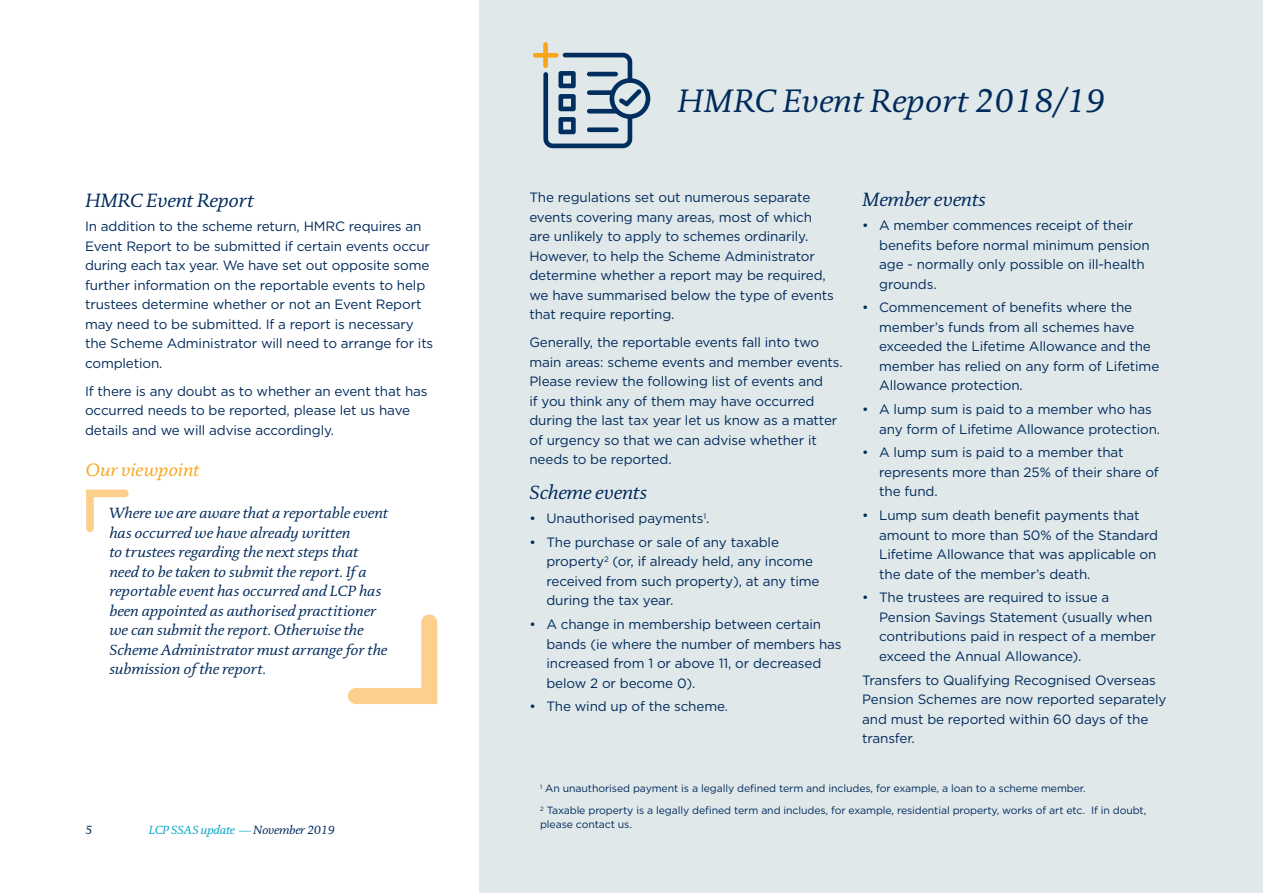
<style>
.page{position:relative;width:1263px;height:893px;background:#fff}
.page>*{position:absolute;margin:0;border:0;box-sizing:border-box;transform-origin:0 0}
.t1{font:italic 33px "DTL Documenta TOT";color:#002a5b}
.Subheader_italic{font:italic 19.5px "DTL Documenta TOT";letter-spacing:-.01em;color:#002a5b}
.t2{font:italic 18px "DTL Documenta TOT";color:#f9a51b}
.Viewpoint_text{font:italic 15px/19.5px "DTL Documenta TOT";color:#002a5b}
.Body_copy_black{font:13.5px/19.5px "Gotham";letter-spacing:-.01em;color:#002a5b}
.t3{font:italic 12px "DTL Documenta TOT";letter-spacing:-.02em;color:#00a4c8}
.t4{font:italic 12px "DTL Documenta TOT";color:#002a5b}
.Body_copy_black-2{font:10.5px/13.5px "Gotham";letter-spacing:-.01em;color:#002a5b}
.s1{color:#002a5b}
</style>
<div class="page">
<div style="left:479px;top:0;width:784px;height:893px;background:#e0e8ea"></div>
<svg style="left:533px;top:42px;width:117px;height:106px"></svg>
<svg style="left:348px;top:614px;width:89px;height:90px"></svg>
<svg style="left:86px;top:490px;width:43px;height:42px"></svg>
<p class="Subheader_italic" style="left:85px;top:189px;width:170px">HMRC Event Report</p>
<p class="Body_copy_black" style="left:85px;top:216px;width:350px">In addition to the scheme return, HMRC requires an Event Report to be submitted if certain events occur during each tax year. We have set out opposite some further information on the reportable events to help trustees determine whether or not an Event Report may need to be submitted. If a report is necessary the Scheme Administrator will need to arrange for its completion.</p>
<p class="Body_copy_black" style="left:85px;top:381px;width:344px">If there is any doubt as to whether an event that has occurred needs to be reported, please let us have details and we will advise accordingly.</p>
<p class="t2" style="left:85px;top:459px;width:116px">Our viewpoint</p>
<p class="Viewpoint_text" style="left:109px;top:503px;width:280px">Where we are aware that a reportable event has occurred we have already written<br>to trustees regarding the next steps that need to be taken to submit the report. If a reportable event has occurred and LCP has been appointed as authorised practitioner we can submit the report. Otherwise the Scheme Administrator must arrange for the submission of the report.</p>
<p class="t4" style="left:85px;top:823px;width:9px">5</p>
<p class="t3" style="left:149px;top:823px;width:188px">LCP SSAS update — <span class="s1">November 2019</span></p>
<p class="t1" style="left:677px;top:80px;width:430px">HMRC Event Report 2018/19</p>
<p class="Body_copy_black" style="left:529px;top:187px;width:306px">The regulations set out numerous separate events covering many areas, most of which are unlikely to apply to schemes ordinarily.<br>However, to help the Scheme Administrator determine whether a report may be required, we have summarised below the type of events that require reporting.</p>
<p class="Body_copy_black" style="left:529px;top:332px;width:315px">Generally, the reportable events fall into two main areas: scheme events and member events.<br>Please review the following list of events and<br>if you think any of them may have occurred during the last tax year let us know as a matter of urgency so that we can advise whether it needs to be reported.</p>
<p class="Subheader_italic" style="left:529px;top:481px;width:119px">Scheme events</p>
<p class="Body_copy_black" style="left:529px;top:508px;width:181px">• Unauthorised payments<sup>1</sup>.</p>
<p class="Body_copy_black" style="left:546px;top:532px;width:275px;text-indent:-17px">• The purchase or sale of any taxable property<sup>2</sup> (or, if already held, any income received from such property), at any time during the tax year.</p>
<p class="Body_copy_black" style="left:546px;top:614px;width:297px;text-indent:-17px">• A change in membership between certain bands (ie where the number of members has increased from 1 or above 11, or decreased below 2 or become 0).</p>
<p class="Body_copy_black" style="left:529px;top:697px;width:200px">• The wind up of the scheme.</p>
<p class="Subheader_italic" style="left:862px;top:188px;width:125px">Member events</p>
<p class="Body_copy_black" style="left:879px;top:215px;width:272px;text-indent:-17px">• A member commences receipt of their benefits before normal minimum pension age - normally only possible on ill-health grounds.</p>
<p class="Body_copy_black" style="left:879px;top:297px;width:282px;text-indent:-17px">• Commencement of benefits where the member’s funds from all schemes have exceeded the Lifetime Allowance and the member has relied on any form of Lifetime Allowance protection.</p>
<p class="Body_copy_black" style="left:879px;top:399px;width:282px;text-indent:-17px">• A lump sum is paid to a member who has any form of Lifetime Allowance protection.</p>
<p class="Body_copy_black" style="left:879px;top:442px;width:281px;text-indent:-17px">• A lump sum is paid to a member that represents more than 25% of their share of the fund.</p>
<p class="Body_copy_black" style="left:879px;top:505px;width:280px;text-indent:-17px">• Lump sum death benefit payments that amount to more than 50% of the Standard Lifetime Allowance that was applicable on the date of the member’s death.</p>
<p class="Body_copy_black" style="left:879px;top:587px;width:278px;text-indent:-17px">• The trustees are required to issue a Pension Savings Statement (usually when contributions paid in respect of a member exceed the Annual Allowance).</p>
<p class="Body_copy_black" style="left:862px;top:670px;width:306px">Transfers to Qualifying Recognised Overseas Pension Schemes are now reported separately and must be reported within 60 days of the transfer.</p>
<p class="Body_copy_black-2" style="left:540px;top:781px;width:547px"><sup>1</sup> An unauthorised payment is a legally defined term and includes, for example, a loan to a scheme member.</p>
<p class="Body_copy_black-2" style="left:540px;top:803px;width:608px"><sup>2</sup> Taxable property is a legally defined term and includes, for example, residential property, works of art etc. If in doubt, please contact us.</p>
</div>
